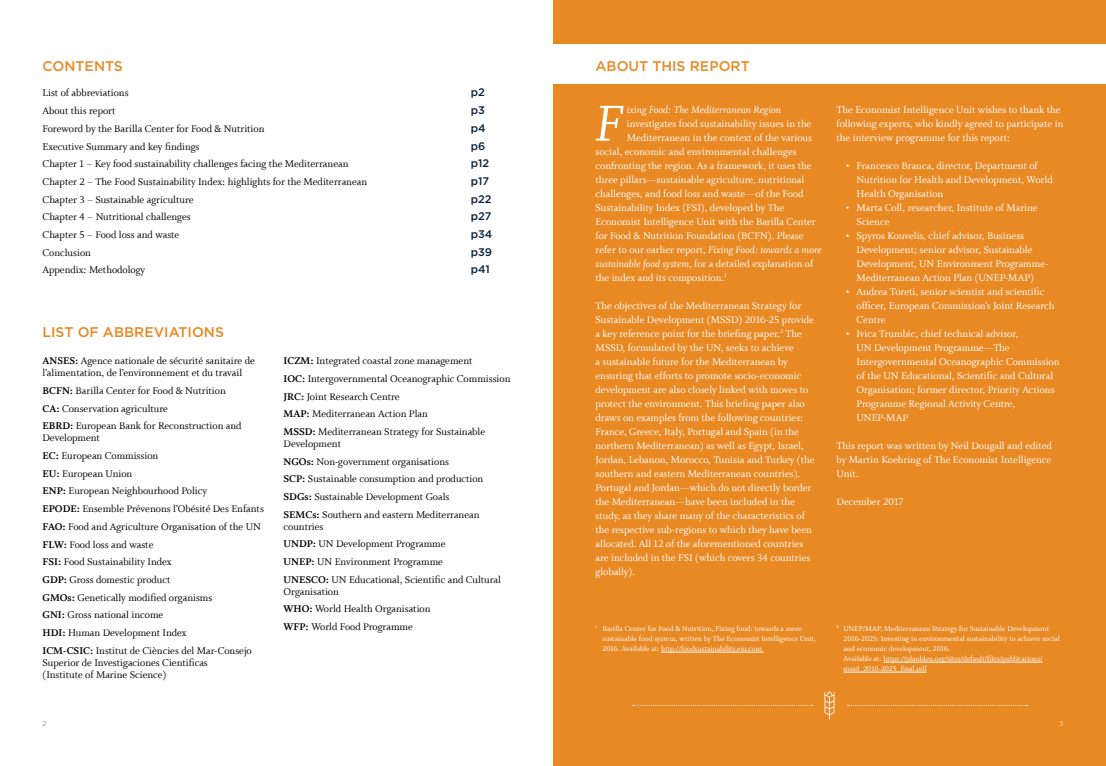
<style>
.page{position:relative;width:1106px;height:766px;background:#fff}
.page>*{position:absolute;margin:0;border:0;box-sizing:border-box;transform-origin:0 0}
.t1{font:56.5px "Whitman Italic LF";color:#fff}
.t2{font:500 14px "Gotham";color:#e88924}
.t3{font:11px/14px "Whitman Roman LF";color:#fff}
.t4{font:11px/17.7px "Whitman Roman LF";color:#000}
.t5{font:11px "Whitman Italic LF";color:#fff}
.t6{font:500 11px "Gotham";color:#08233c}
.t7{font:8px/10px "Whitman Roman LF";color:#fff}
.t8{font:300 7px "Gotham";color:#6d6e71}
.t9{font:300 7px "Gotham";color:#fff}
.s1{font-family:"Whitman Bold LF"}
.s2{font-family:"Whitman Italic LF"}
</style>
<div class="page">
<div style="left:553px;top:0;width:553px;height:765px;background:#e88924"></div>
<div style="left:553px;top:45px;width:553px;height:39px;background:#fff"></div>
<hr style="left:661px;top:651px;width:102px;height:1px;background:#fff">
<hr style="left:883px;top:661px;width:159px;height:1px;background:#fff">
<hr style="left:843px;top:671px;width:83px;height:1px;background:#fff">
<svg style="left:824px;top:691px;width:10px;height:28px"></svg>
<p class="t2" style="left:43px;top:58px;width:82px">CONTENTS</p>
<p class="t4" style="left:43px;top:84px;width:88px">List of abbreviations</p>
<p class="t6" style="left:471px;top:86px;width:16px">p2</p>
<p class="t4" style="left:43px;top:102px;width:75px">About this report</p>
<p class="t6" style="left:471px;top:104px;width:16px">p3</p>
<p class="t4" style="left:43px;top:120px;width:223px">Foreword by the Barilla Center for Food &amp; Nutrition</p>
<p class="t6" style="left:471px;top:122px;width:16px">p4</p>
<p class="t4" style="left:43px;top:137px;width:158px">Executive Summary and key findings</p>
<p class="t6" style="left:471px;top:139px;width:16px">p6</p>
<p class="t4" style="left:43px;top:155px;width:307px">Chapter 1 – Key food sustainability challenges facing the Mediterranean</p>
<p class="t6" style="left:471px;top:157px;width:20px">p12</p>
<p class="t4" style="left:43px;top:173px;width:326px">Chapter 2 – The Food Sustainability Index: highlights for the Mediterranean</p>
<p class="t6" style="left:471px;top:175px;width:20px">p17</p>
<p class="t4" style="left:43px;top:190px;width:152px">Chapter 3 – Sustainable agriculture</p>
<p class="t6" style="left:471px;top:192px;width:22px">p22</p>
<p class="t4" style="left:43px;top:208px;width:150px">Chapter 4 – Nutritional challenges</p>
<p class="t6" style="left:471px;top:210px;width:22px">p27</p>
<p class="t4" style="left:43px;top:226px;width:138px">Chapter 5 – Food loss and waste</p>
<p class="t6" style="left:471px;top:228px;width:23px">p34</p>
<p class="t4" style="left:43px;top:243px;width:50px">Conclusion</p>
<p class="t6" style="left:471px;top:245px;width:23px">p39</p>
<p class="t4" style="left:43px;top:261px;width:104px">Appendix: Methodology</p>
<p class="t6" style="left:471px;top:263px;width:20px">p41</p>
<p class="t2" style="left:43px;top:324px;width:183px">LIST OF ABBREVIATIONS</p>
<p class="t4" style="left:43px;top:355px;width:214px;line-height:12px"><span class="s1">ANSES:</span> Agence nationale de sécurité sanitaire de l’alimentation, de l’environnement et du travail</p>
<p class="t4" style="left:43px;top:382px;width:201px"><span class="s1">BCFN:</span> Barilla Center for Food &amp; Nutrition<br><span class="s1">CA:</span> Conservation agriculture<br><span class="s1">EBRD:</span> European Bank for Reconstruction and</p>
<p class="t4" style="left:43px;top:429px;width:223px">Development<br><span class="s1">EC:</span> European Commission<br><span class="s1">EU:</span> European Union<br><span class="s1">ENP:</span> European Neighbourhood Policy<br><span class="s1">EPODE:</span> Ensemble Prévenons l’Obésité Des Enfants<br><span class="s1">FAO:</span> Food and Agriculture Organisation of the UN<br><span class="s1">FLW:</span> Food loss and waste<br><span class="s1">FSI:</span> Food Sustainability Index<br><span class="s1">GDP:</span> Gross domestic product<br><span class="s1">GMOs:</span> Genetically modified organisms<br><span class="s1">GNI:</span> Gross national income<br><span class="s1">HDI:</span> Human Development Index<br><span class="s1">ICM-CSIC:</span> Institut de Ciències del Mar-Consejo</p>
<p class="t4" style="left:43px;top:656px;width:167px;line-height:12px">Superior de Investigaciones Cientificas (Institute of Marine Science)</p>
<p class="t8" style="left:43px;top:719px;width:6px">2</p>
<p class="t4" style="left:283px;top:352px;width:228px"><span class="s1">ICZM:</span> Integrated coastal zone management<br><span class="s1">IOC:</span> Intergovernmental Oceanographic Commission <span class="s1">JRC:</span> Joint Research Centre<br><span class="s1">MAP:</span> Mediterranean Action Plan<br><span class="s1">MSSD:</span> Mediterranean Strategy for Sustainable</p>
<p class="t4" style="left:283px;top:435px;width:201px">Development<br><span class="s1">NGOs:</span> Non-government organisations<br><span class="s1">SCP:</span> Sustainable consumption and production <span class="s1">SDGs:</span> Sustainable Development Goals <span class="s1">SEMCs:</span> Southern and eastern Mediterranean</p>
<p class="t4" style="left:283px;top:517px;width:219px">countries<br><span class="s1">UNDP:</span> UN Development Programme<br><span class="s1">UNEP:</span> UN Environment Programme<br><span class="s1">UNESCO:</span> UN Educational, Scientific and Cultural</p>
<p class="t4" style="left:283px;top:582px;width:148px">Organisation<br><span class="s1">WHO:</span> World Health Organisation<br><span class="s1">WFP:</span> World Food Programme</p>
<p class="t2" style="left:595px;top:58px;width:156px">ABOUT THIS REPORT</p>
<h1 class="t1" style="left:595px;top:92px;width:30px">F</h1>
<p class="t5" style="left:627px;top:103px;width:156px">ixing Food: The Mediterranean Region</p>
<p class="t3" style="left:627px;top:116px;width:186px">investigates food sustainability issues in the</p>
<p class="t3" style="left:627px;top:130px;width:187px">Mediterranean in the context of the various</p>
<p class="t3" style="left:595px;top:144px;width:203px">social, economic and environmental challenges</p>
<p class="t3" style="left:595px;top:158px;width:217px">confronting the region. As a framework, it uses the</p>
<p class="t3" style="left:595px;top:172px;width:210px">three pillars—sustainable agriculture, nutritional</p>
<p class="t3" style="left:595px;top:186px;width:209px">challenges, and food loss and waste—of the Food</p>
<p class="t3" style="left:595px;top:200px;width:190px">Sustainability Index (FSI), developed by The</p>
<p class="t3" style="left:595px;top:214px;width:222px">Economist Intelligence Unit with the Barilla Center</p>
<p class="t3" style="left:595px;top:228px;width:209px">for Food &amp; Nutrition Foundation (BCFN). Please</p>
<p class="t3" style="left:595px;top:242px;width:228px">refer to our earlier report, <span class="s2">Fixing Food: towards a more</span></p>
<p class="t3" style="left:595px;top:256px;width:219px"><span class="s2">sustainable food system</span>, for a detailed explanation of</p>
<p class="t3" style="left:595px;top:270px;width:133px">the index and its composition.<sup>1</sup></p>
<p class="t3" style="left:595px;top:298px;width:220px">The objectives of the Mediterranean Strategy for Sustainable Development (MSSD) 2016-25 provide a key reference point for the briefing paper.<sup>2</sup> The MSSD, formulated by the UN, seeks to achieve<br>a sustainable future for the Mediterranean by ensuring that efforts to promote socio-economic development are also closely linked with moves to protect the environment. This briefing paper also draws on examples from the following countries:<br>France, Greece, Italy, Portugal and Spain (in the northern Mediterranean) as well as Egypt, Israel, Jordan, Lebanon, Morocco, Tunisia and Turkey (the southern and eastern Mediterranean countries).<br>Portugal and Jordan—which do not directly border the Mediterranean—have been included in the study, as they share many of the characteristics of the respective sub-regions to which they have been allocated. All 12 of the aforementioned countries are included in the FSI (which covers 34 countries globally).</p>
<p class="t3" style="left:836px;top:102px;width:228px">The Economist Intelligence Unit wishes to thank the following experts, who kindly agreed to participate in the interview programme for this report:</p>
<p class="t3" style="left:856px;top:158px;width:198px;text-indent:-11px">• Francesco Branca, director, Department of<br>Nutrition for Health and Development, World<br>Health Organisation</p>
<p class="t3" style="left:856px;top:200px;width:183px;text-indent:-11px">• Marta Coll, researcher, Institute of Marine<br>Science</p>
<p class="t3" style="left:856px;top:228px;width:193px;text-indent:-11px">• Spyros Kouvelis, chief advisor, Business Development; senior advisor, Sustainable Development, UN Environment Programme-Mediterranean Action Plan (UNEP-MAP)</p>
<p class="t3" style="left:856px;top:284px;width:199px;text-indent:-11px">• Andrea Toreti, senior scientist and scientific officer, European Commission’s Joint Research<br>Centre</p>
<p class="t3" style="left:856px;top:326px;width:204px;text-indent:-11px">• Ivica Trumbic, chief technical advisor,<br>UN Development Programme—The Intergovernmental Oceanographic Commission of the UN Educational, Scientific and Cultural Organisation; former director, Priority Actions Programme Regional Activity Centre, UNEP-MAP</p>
<p class="t3" style="left:836px;top:438px;width:217px;text-align:justify">This report was written by Neil Dougall and edited by Martin Koehring of The Economist Intelligence Unit.</p>
<p class="t3" style="left:836px;top:494px;width:68px">December 2017</p>
<p class="t7" style="left:602px;top:623px;width:215px;text-indent:-7px"><sup>1</sup> Barilla Center for Food &amp; Nutrition, Fixing food: towards a more sustainable food system, written by The Economist Intelligence Unit,<br>2016. Available at: http://foodsustainability.eiu.com</p>
<p class="t7" style="left:843px;top:623px;width:218px;text-indent:-7px"><sup>2</sup> UNEP/MAP, Mediterranean Strategy for Sustainable Development 2016-2025: Investing in environmental sustainability to achieve social and economic development, 2016.<br>Available at: https://planbleu.org/sites/default/files/publications/ mssd_2016-2025_final.pdf</p>
<p class="t9" style="left:1059px;top:719px;width:6px">3</p>
</div>
